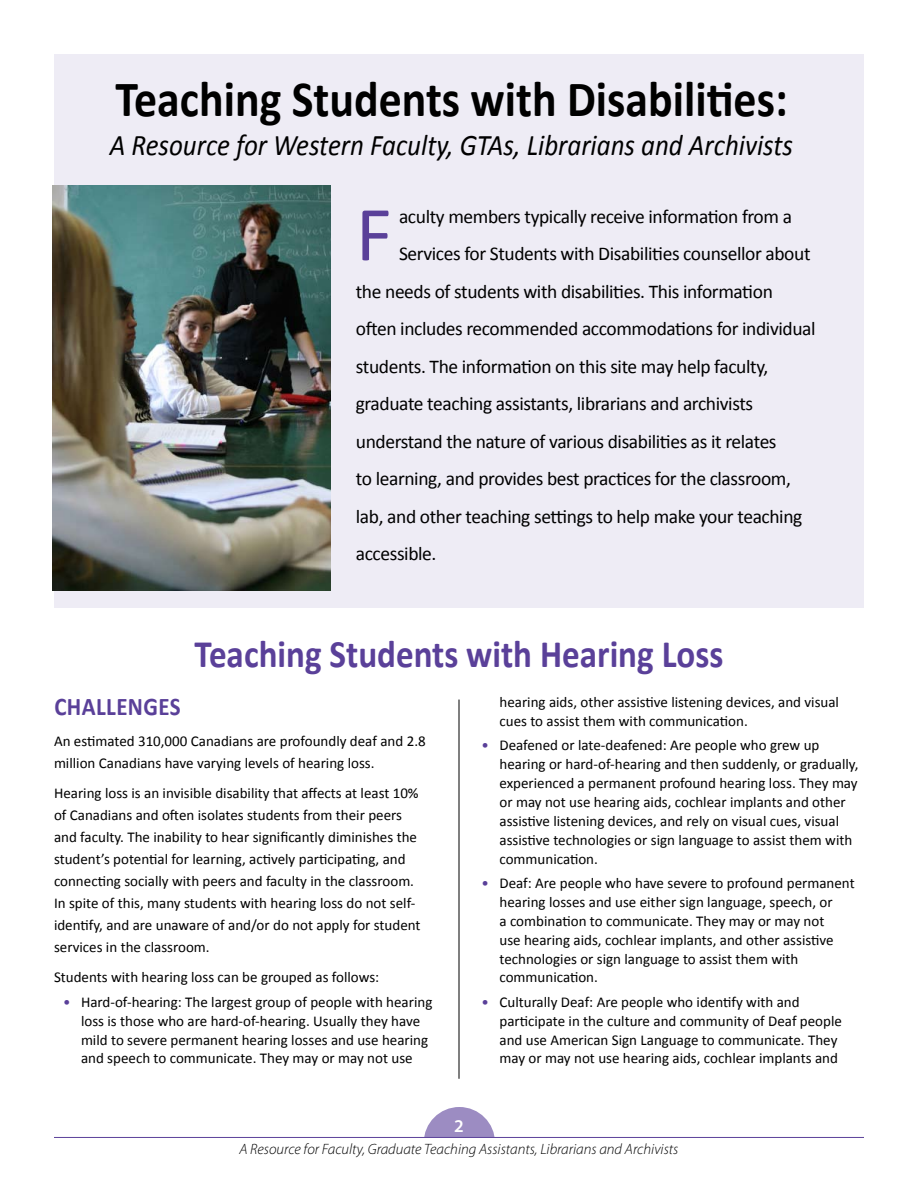
<style>
.page{position:relative;width:918px;height:1188px;background:#fff}
.page>*{position:absolute;margin:0;border:0;box-sizing:border-box;transform-origin:0 0}
.t1{font:78.6px "Calibri";color:#5a4099}
.t2{font:700 51px "Calibri";color:#000;scale:.9 1}
.t3{font:700 39px "Calibri";color:#5a4099;scale:.9 1}
.t4{font:italic 30px "Calibri";color:#000;scale:.9 1}
.t5{font:700 25.5px "Calibri";letter-spacing:.015em;color:#5a4099;scale:.9 1}
.t6{font:19.5px "Calibri";letter-spacing:-.02em;color:#000}
.t7{font:600 18px "Myriad Pro";color:#fff}
.t8{font:15px/18.9px "Calibri";color:#000}
.t9{font:italic 300 15px "Myriad Pro";color:#000}
.s1{color:#5a4099}
</style>
<div class="page">
<div style="left:424px;top:1107px;width:71px;height:71px;background:#9c8cc2;border-radius:50%"></div>
<div style="left:405px;top:1138px;width:103px;height:44px;background:#fff"></div>
<hr style="left:54px;top:1137px;width:810px;height:1px;background:#5a4099">
<div style="left:54px;top:54px;width:810px;height:554px;background:#eeecf5"></div>
<hr style="left:459px;top:700px;width:1px;height:379px;background:#000">
<img style="left:52px;top:186px;width:278px;height:404px">
<h2 class="t2" style="left:115px;top:68px;width:748px">Teaching Students with Disabilities:</h2>
<h3 class="t4" style="left:110px;top:127px;width:761px">A Resource for Western Faculty, GTAs, Librarians and Archivists</h3>
<h1 class="t1" style="left:356px;top:185px;width:38px">F</h1>
<h3 class="t6" style="left:399px;top:204px;width:395px">aculty members typically receive information from a</h3>
<h3 class="t6" style="left:399px;top:242px;width:413px">Services for Students with Disabilities counsellor about</h3>
<h3 class="t6" style="left:356px;top:279px;width:419px">the needs of students with disabilities. This information</h3>
<h3 class="t6" style="left:356px;top:317px;width:461px">often includes recommended accommodations for individual</h3>
<h3 class="t6" style="left:356px;top:354px;width:414px">students. The information on this site may help faculty,</h3>
<h3 class="t6" style="left:356px;top:392px;width:399px">graduate teaching assistants, librarians and archivists</h3>
<h3 class="t6" style="left:356px;top:429px;width:422px">understand the nature of various disabilities as it relates</h3>
<h3 class="t6" style="left:356px;top:467px;width:437px">to learning, and provides best practices for the classroom,</h3>
<h3 class="t6" style="left:356px;top:504px;width:448px">lab, and other teaching settings to help make your teaching</h3>
<h3 class="t6" style="left:356px;top:542px;width:82px">accessible.</h3>
<h3 class="t3" style="left:195px;top:630px;width:589px">Teaching Students with Hearing Loss</h3>
<h3 class="t5" style="left:54px;top:691px;width:140px">Challenges</h3>
<p class="t8" style="left:54px;top:729px;width:373px;line-height:21.9px">An estimated 310,000 Canadians are profoundly deaf and 2.8 million Canadians have varying levels of hearing loss.</p>
<p class="t8" style="left:54px;top:781px;width:368px;line-height:21.9px">Hearing loss is an invisible disability that affects at least 10% of Canadians and often isolates students from their peers and faculty. The inability to hear significantly diminishes the student’s potential for learning, actively participating, and connecting socially with peers and faculty in the classroom.<br>In spite of this, many students with hearing loss do not self&shy;identify, and are unaware of and/or do not apply for student services in the classroom.</p>
<p class="t8" style="left:54px;top:967px;width:327px">Students with hearing loss can be grouped as follows:</p>
<p class="t8" style="left:81px;top:992px;width:353px;text-indent:-18px"><span class="s1">•</span> Hard-of-hearing: The largest group of people with hearing loss is those who are hard-of-hearing. Usually they have mild to severe permanent hearing losses and use hearing and speech to communicate. They may or may not use</p>
<p class="t8" style="left:500px;top:692px;width:341px">hearing aids, other assistive listening devices, and visual cues to assist them with communication.</p>
<p class="t8" style="left:500px;top:735px;width:360px;text-indent:-18px"><span class="s1">•</span> Deafened or late-deafened: Are people who grew up hearing or hard-of-hearing and then suddenly, or gradually, experienced a permanent profound hearing loss. They may or may not use hearing aids, cochlear implants and other assistive listening devices, and rely on visual cues, visual assistive technologies or sign language to assist them with communication.</p>
<p class="t8" style="left:500px;top:873px;width:357px;text-indent:-18px"><span class="s1">•</span> Deaf: Are people who have severe to profound permanent hearing losses and use either sign language, speech, or<br>a combination to communicate. They may or may not<br>use hearing aids, cochlear implants, and other assistive technologies or sign language to assist them with communication.</p>
<p class="t8" style="left:500px;top:992px;width:344px;text-indent:-18px"><span class="s1">•</span> Culturally Deaf: Are people who identify with and participate in the culture and community of Deaf people and use American Sign Language to communicate. They may or may not use hearing aids, cochlear implants and</p>
<p class="t7" style="left:454px;top:1114px;width:11px">2</p>
<p class="t9" style="left:240px;top:1140px;width:440px">A Resource for Faculty, Graduate Teaching Assistants, Librarians and Archivists</p>
</div>
